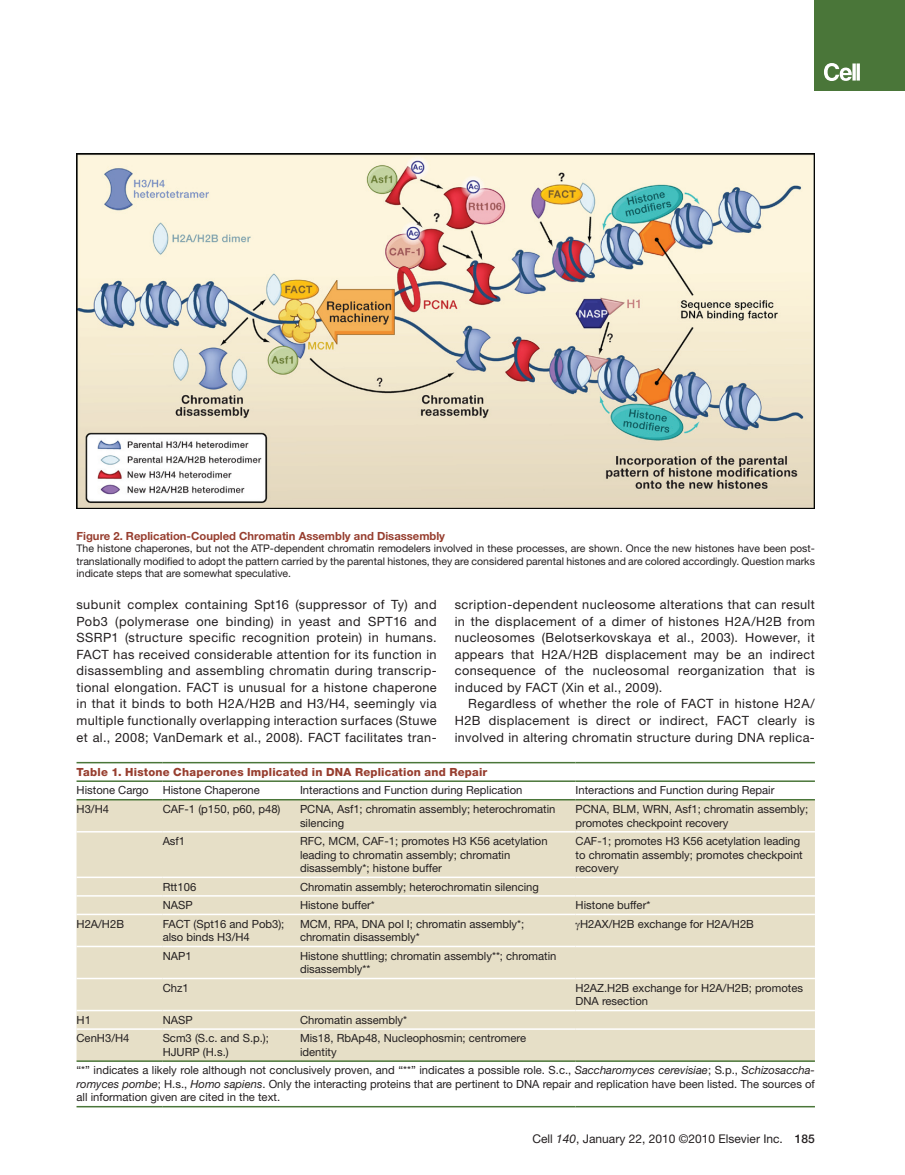
<style>
.page{position:relative;width:905px;height:1175px;background:#fff}
.page>*{position:absolute;margin:0;border:0;box-sizing:border-box;transform-origin:0 0}
.t1{font:12.75px/16.5px "Helvetica Neue LT Std";letter-spacing:.03em;color:#231f20;text-align:justify}
.t2{font:12px "Helvetica Neue LT Std";color:#231f20}
.t3{font:11.25px/13.5px "Helvetica Neue LT Std";color:#231f20}
.t4{font:800 11.25px "Helvetica Neue LT Std";letter-spacing:.02em;color:#973e2f}
.t5{font:700 11.25px "Helvetica Neue LT Std";color:#973e2f}
.t6{font:10.5px/12.6px "Helvetica Neue LT Std";color:#231f20;text-align:justify}
.s1{font-style:italic}
.s2{font-weight:500}
</style>
<div class="page">
<div style="left:814px;top:0;width:90px;height:90px;background:#4a7639"></div>
<svg style="left:824px;top:63px;width:35px;height:18px"></svg>
<img style="left:76px;top:153px;width:738px;height:356px">
<svg style="left:76px;top:763px;width:738px;height:299px"></svg>
<div style="left:76px;top:800px;width:738px;height:260px;background:#e6dfc7"></div>
<hr style="left:76px;top:780px;width:87px;height:2px;background:#4a7639">
<hr style="left:163px;top:780px;width:137px;height:2px;background:#4a7639">
<hr style="left:300px;top:780px;width:275px;height:2px;background:#4a7639">
<hr style="left:575px;top:780px;width:239px;height:2px;background:#4a7639">
<hr style="left:76px;top:831px;width:87px;height:1px;background:#fff">
<hr style="left:163px;top:831px;width:137px;height:1px;background:#fff">
<hr style="left:300px;top:831px;width:275px;height:1px;background:#fff">
<hr style="left:575px;top:831px;width:239px;height:1px;background:#fff">
<hr style="left:76px;top:876px;width:87px;height:2px;background:#fff">
<hr style="left:163px;top:876px;width:137px;height:2px;background:#fff">
<hr style="left:300px;top:876px;width:275px;height:2px;background:#fff">
<hr style="left:575px;top:876px;width:239px;height:2px;background:#fff">
<hr style="left:76px;top:895px;width:87px;height:1px;background:#fff">
<hr style="left:163px;top:895px;width:137px;height:1px;background:#fff">
<hr style="left:300px;top:895px;width:275px;height:1px;background:#fff">
<hr style="left:575px;top:895px;width:239px;height:1px;background:#fff">
<hr style="left:76px;top:913px;width:87px;height:2px;background:#fff">
<hr style="left:163px;top:913px;width:137px;height:2px;background:#fff">
<hr style="left:300px;top:913px;width:275px;height:2px;background:#fff">
<hr style="left:575px;top:913px;width:239px;height:2px;background:#fff">
<hr style="left:76px;top:945px;width:87px;height:2px;background:#fff">
<hr style="left:163px;top:945px;width:137px;height:2px;background:#fff">
<hr style="left:300px;top:945px;width:275px;height:2px;background:#fff">
<hr style="left:575px;top:945px;width:239px;height:2px;background:#fff">
<hr style="left:76px;top:977px;width:87px;height:2px;background:#fff">
<hr style="left:163px;top:977px;width:137px;height:2px;background:#fff">
<hr style="left:300px;top:977px;width:275px;height:2px;background:#fff">
<hr style="left:575px;top:977px;width:239px;height:2px;background:#fff">
<hr style="left:76px;top:1009px;width:87px;height:2px;background:#fff">
<hr style="left:163px;top:1009px;width:137px;height:2px;background:#fff">
<hr style="left:300px;top:1009px;width:275px;height:2px;background:#fff">
<hr style="left:575px;top:1009px;width:239px;height:2px;background:#fff">
<hr style="left:76px;top:1028px;width:87px;height:1px;background:#fff">
<hr style="left:163px;top:1028px;width:137px;height:1px;background:#fff">
<hr style="left:300px;top:1028px;width:275px;height:1px;background:#fff">
<hr style="left:575px;top:1028px;width:239px;height:1px;background:#fff">
<hr style="left:76px;top:762px;width:87px;height:1px;background:#4a7639">
<hr style="left:163px;top:762px;width:137px;height:1px;background:#4a7639">
<hr style="left:300px;top:762px;width:275px;height:1px;background:#4a7639">
<hr style="left:575px;top:762px;width:239px;height:1px;background:#4a7639">
<hr style="left:76px;top:799px;width:87px;height:1px;background:#4a7639">
<hr style="left:163px;top:799px;width:137px;height:1px;background:#4a7639">
<hr style="left:300px;top:799px;width:275px;height:1px;background:#4a7639">
<hr style="left:575px;top:799px;width:239px;height:1px;background:#4a7639">
<hr style="left:76px;top:1060px;width:87px;height:1px;background:#4a7639">
<hr style="left:163px;top:1060px;width:137px;height:1px;background:#4a7639">
<hr style="left:300px;top:1060px;width:275px;height:1px;background:#4a7639">
<hr style="left:575px;top:1060px;width:239px;height:1px;background:#4a7639">
<hr style="left:76px;top:1105px;width:87px;height:2px;background:#4a7639">
<hr style="left:163px;top:1105px;width:137px;height:2px;background:#4a7639">
<hr style="left:300px;top:1105px;width:275px;height:2px;background:#4a7639">
<hr style="left:575px;top:1105px;width:239px;height:2px;background:#4a7639">
<svg style="left:575px;top:922px;width:5px;height:8px"></svg>
<p class="t5" style="left:76px;top:528px;width:370px">Figure 2. Replication-Coupled Chromatin Assembly and Disassembly</p>
<p class="t6" style="left:76px;top:542px;width:740px">The histone chaperones, but not the ATP-dependent chromatin remodelers involved in these processes, are shown. Once the new histones have been post&shy;translationally modified to adopt the pattern carried by the parental histones, they are considered parental histones and are colored accordingly. Question marks indicate steps that are somewhat speculative.</p>
<p class="t1" style="left:76px;top:596px;width:362px">subunit complex containing Spt16 (suppressor of Ty) and Pob3 (polymerase one binding) in yeast and SPT16 and SSRP1 (structure specific recognition protein) in humans.<br>FACT has received considerable attention for its function in disassembling and assembling chromatin during transcrip&shy;tional elongation. FACT is unusual for a histone chaperone in that it binds to both H2A/H2B and H3/H4, seemingly via multiple functionally overlapping interaction surfaces (Stuwe et al., 2008; VanDemark et al., 2008). FACT facilitates tran-</p>
<p class="t1" style="left:454px;top:596px;width:362px">scription-dependent nucleosome alterations that can result in the displacement of a dimer of histones H2A/H2B from nucleosomes (Belotserkovskaya et al., 2003). However, it appears that H2A/H2B displacement may be an indirect consequence of the nucleosomal reorganization that is induced by FACT (Xin et al., 2009).</p>
<p class="t1" style="left:454px;top:695px;width:361px;text-indent:14px">Regardless of whether the role of FACT in histone H2A/ H2B displacement is direct or indirect, FACT clearly is involved in altering chromatin structure during DNA replica-</p>
<p class="t4" style="left:76px;top:765px;width:412px">Table 1. Histone Chaperones Implicated in DNA Replication and Repair</p>
<p class="t3" style="left:76px;top:783px;width:185px">Histone Cargo Histone Chaperone</p>
<p class="t3" style="left:300px;top:783px;width:224px">Interactions and Function during Replication</p>
<p class="t3" style="left:575px;top:783px;width:200px">Interactions and Function during Repair</p>
<p class="t3" style="left:76px;top:802px;width:34px">H3/H4</p>
<p class="t3" style="left:163px;top:802px;width:119px">CAF-1 (p150, p60, p48)</p>
<p class="t3" style="left:300px;top:802px;width:257px">PCNA, Asf1; chromatin assembly; heterochromatin silencing</p>
<p class="t3" style="left:575px;top:802px;width:234px">PCNA, BLM, WRN, Asf1; chromatin assembly; promotes checkpoint recovery</p>
<p class="t3" style="left:163px;top:834px;width:24px">Asf1</p>
<p class="t3" style="left:300px;top:834px;width:249px">RFC, MCM, CAF-1; promotes H3 K56 acetylation leading to chromatin assembly; chromatin disassembly*; histone buffer</p>
<p class="t3" style="left:575px;top:834px;width:229px">CAF-1; promotes H3 K56 acetylation leading to chromatin assembly; promotes checkpoint recovery</p>
<p class="t3" style="left:163px;top:879px;width:35px">Rtt106</p>
<p class="t3" style="left:300px;top:879px;width:240px">Chromatin assembly; heterochromatin silencing</p>
<p class="t3" style="left:163px;top:898px;width:31px">NASP</p>
<p class="t3" style="left:300px;top:898px;width:76px">Histone buffer*</p>
<p class="t3" style="left:575px;top:898px;width:76px">Histone buffer*</p>
<p class="t3" style="left:76px;top:916px;width:49px">H2A/H2B</p>
<p class="t3" style="left:163px;top:916px;width:123px">FACT (Spt16 and Pob3); also binds H3/H4</p>
<p class="t3" style="left:300px;top:916px;width:226px">MCM, RPA, DNA pol I; chromatin assembly*; chromatin disassembly*</p>
<p class="t3" style="left:580px;top:916px;width:175px">H2AX/H2B exchange for H2A/H2B</p>
<p class="t3" style="left:163px;top:948px;width:30px">NAP1</p>
<p class="t3" style="left:300px;top:948px;width:258px">Histone shuttling; chromatin assembly**; chromatin disassembly**</p>
<p class="t3" style="left:163px;top:980px;width:28px">Chz1</p>
<p class="t3" style="left:575px;top:980px;width:229px">H2AZ.H2B exchange for H2A/H2B; promotes<br>DNA resection</p>
<p class="t3" style="left:76px;top:1012px;width:16px">H1</p>
<p class="t3" style="left:163px;top:1012px;width:31px">NASP</p>
<p class="t3" style="left:300px;top:1012px;width:109px">Chromatin assembly*</p>
<p class="t3" style="left:76px;top:1031px;width:54px">CenH3/H4</p>
<p class="t3" style="left:163px;top:1031px;width:108px">Scm3 (S.c. and S.p.);<br>HJURP (H.s.)</p>
<p class="t3" style="left:300px;top:1031px;width:227px">Mis18, RbAp48, Nucleophosmin; centromere identity</p>
<p class="t3" style="left:76px;top:1063px;width:740px;text-align:justify">“*” indicates a likely role although not conclusively proven, and “**” indicates a possible role. S.c., <span class="s1">Saccharomyces cerevisiae</span>; S.p., <span class="s1">Schizosaccha&shy;romyces pombe</span>; H.s., <span class="s1">Homo sapiens</span>. Only the interacting proteins that are pertinent to DNA repair and replication have been listed. The sources of all information given are cited in the text.</p>
<p class="t2" style="left:532px;top:1131px;width:284px">Cell <span class="s1">140</span>, January 22, 2010 ©2010 Elsevier Inc. <span class="s2">185</span></p>
</div>
